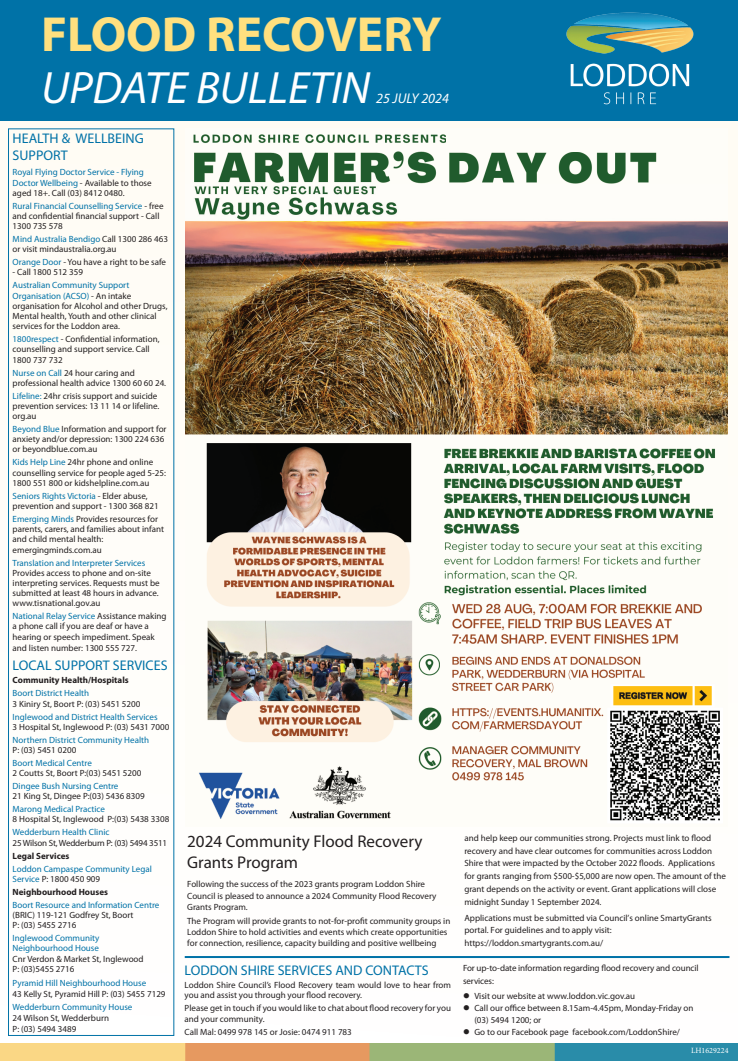
<style>
.page{position:relative;width:738px;height:1061px;background:#fff}
.page>*{position:absolute;margin:0;border:0;box-sizing:border-box;transform-origin:0 0}
.t1{font:700 49.5px "Myriad Pro";color:#ffe07f}
.t2{font:italic 45.5px "Myriad Pro";color:#fff}
.t3{font:17px/20.8px "Myriad Pro";color:#231f20}
.t4{font:italic 14.1px "Myriad Pro";color:#fff}
.t5{font:14px/17px "Myriad Pro";color:#0072a7}
.t6{font:9px/10.2px "Myriad Pro";color:#231f20}
.t7{font:9px/10.2px "Myriad Pro";color:#0072a7}
.t8{font:700 9px "Myriad Pro";color:#231f20}
.t9{font:9px "Myriad Pro";letter-spacing:-.02em;color:#231f20}
.t10{font:8px "Minion Pro";color:#fff}
.s1{color:#231f20}
.s2{color:#0072a7}
</style>
<div class="page">
<div style="left:0;top:0;width:737px;height:120px;background:#0072a7"></div>
<img style="left:566px;top:12px;width:128px;height:93px">
<img style="left:0;top:1043px;width:737px;height:17px">
<div style="left:8px;top:129px;width:166px;height:906px;border:1px solid #0072a7"></div>
<hr style="left:185px;top:955px;width:544px;height:2px;background:#0072a7">
<img style="left:186px;top:221px;width:541px;height:600px">
<img style="left:193px;top:134px;width:253px;height:50px">
<img style="left:442px;top:148px;width:215px;height:36px">
<img style="left:194px;top:186px;width:245px;height:35px">
<img style="left:446px;top:148px;width:211px;height:4px">
<h1 class="t1" style="left:41px;top:2px;width:402px">FLOOD RECOVERY</h1>
<h2 class="t2" style="left:41px;top:60px;width:330px">UPDATE BULLETIN</h2>
<h3 class="t4" style="left:376px;top:90px;width:74px">25 JULY 2024</h3>
<h3 class="t5" style="left:13px;top:129px;width:132px">HEALTH &amp; WELLBEING<br>SUPPORT</h3>
<p class="t7" style="left:13px;top:167px;width:140px">Royal Flying Doctor Service - Flying<br>Doctor Wellbeing <span class="s1">- Available to those aged 18+. Call (03) 8412 0480.</span></p>
<p class="t6" style="left:13px;top:200px;width:152px"><span class="s2">Rural Financial Counselling Service</span> - free and confidential financial support - Call<br>1300 735 578</p>
<p class="t6" style="left:13px;top:234px;width:157px"><span class="s2">Mind Australia Bendigo</span> Call 1300 286 463 or visit mindaustralia.org.au</p>
<p class="t6" style="left:13px;top:257px;width:155px"><span class="s2">Orange Door</span> - You have a right to be safe</p>
<p class="t6" style="left:13px;top:267px;width:72px">- Call 1800 512 359</p>
<p class="t6" style="left:13px;top:280px;width:156px"><span class="s2">Australian Community Support Organisation (ACSO)</span> - An intake organisation for Alcohol and other Drugs, Mental health, Youth and other clinical services for the Loddon area.</p>
<p class="t6" style="left:13px;top:334px;width:148px"><span class="s2">1800respect</span> - Confidential information, counselling and support service. Call<br>1800 737 732</p>
<p class="t6" style="left:13px;top:367px;width:155px"><span class="s2">Nurse on Call</span> 24 hour caring and professional health advice 1300 60 60 24.</p>
<p class="t6" style="left:13px;top:390px;width:148px"><span class="s2">Lifeline:</span> 24hr crisis support and suicide prevention services: 13 11 14 or lifeline. org.au</p>
<p class="t6" style="left:13px;top:423px;width:155px"><span class="s2">Beyond Blue</span> Information and support for anxiety and/or depression: 1300 224 636 or beyondblue.com.au</p>
<p class="t6" style="left:13px;top:457px;width:155px"><span class="s2">Kids Help Line</span> 24hr phone and online counselling service for people aged 5-25:<br>1800 551 800 or kidshelpline.com.au</p>
<p class="t6" style="left:13px;top:490px;width:147px"><span class="s2">Seniors Rights Victoria</span> - Elder abuse, prevention and support - 1300 368 821</p>
<p class="t6" style="left:13px;top:513px;width:153px"><span class="s2">Emerging Minds</span> Provides resources for parents, carers, and families about infant and child mental health: emergingminds.com.au</p>
<p class="t7" style="left:13px;top:557px;width:134px">Translation and Interpreter Services</p>
<p class="t6" style="left:13px;top:567px;width:148px">Provides access to phone and on-site interpreting services. Requests must be submitted at least 48 hours in advance. www.tisnational.gov.au</p>
<p class="t6" style="left:13px;top:610px;width:155px"><span class="s2">National Relay Service</span> Assistance making a phone call if you are deaf or have a hearing or speech impediment. Speak and listen number: 1300 555 727.</p>
<h3 class="t5" style="left:13px;top:656px;width:156px">LOCAL SUPPORT SERVICES</h3>
<p class="t8" style="left:13px;top:674px;width:117px">Community Health/Hospitals</p>
<p class="t7" style="left:13px;top:688px;width:78px">Boort District Health</p>
<p class="t6" style="left:13px;top:698px;width:129px">3 Kiniry St, Boort P: (03) 5451 5200</p>
<p class="t7" style="left:13px;top:711px;width:146px">Inglewood and District Health Services</p>
<p class="t6" style="left:13px;top:721px;width:158px">3 Hospital St, Inglewood P: (03) 5431 7000</p>
<p class="t7" style="left:13px;top:734px;width:138px">Northern District Community Health</p>
<p class="t6" style="left:13px;top:744px;width:65px">P: (03) 5451 0200</p>
<p class="t7" style="left:13px;top:757px;width:81px">Boort Medical Centre</p>
<p class="t6" style="left:13px;top:767px;width:130px">2 Coutts St, Boort P:(03) 5451 5200</p>
<p class="t7" style="left:13px;top:780px;width:107px">Dingee Bush Nursing Centre</p>
<p class="t6" style="left:13px;top:790px;width:133px">21 King St, Dingee P:(03) 5436 8309</p>
<p class="t7" style="left:13px;top:803px;width:94px">Marong Medical Practice</p>
<p class="t6" style="left:13px;top:814px;width:158px">8 Hospital St, Inglewood P:(03) 5438 3308</p>
<p class="t7" style="left:13px;top:827px;width:98px">Wedderburn Health Clinic</p>
<p class="t9" style="left:13px;top:836px;width:156px">25 Wilson St, Wedderburn P: (03) 5494 3511</p>
<p class="t8" style="left:13px;top:849px;width:58px">Legal Services</p>
<p class="t7" style="left:13px;top:863px;width:141px">Loddon Campaspe Community Legal<br>Service <span class="s1">P: 1800 450 909</span></p>
<p class="t8" style="left:13px;top:885px;width:97px">Neighbourhood Houses</p>
<p class="t7" style="left:13px;top:899px;width:148px">Boort Resource and Information Centre</p>
<p class="t6" style="left:13px;top:909px;width:122px">(BRIC) 119-121 Godfrey St, Boort<br>P: (03) 5455 2716</p>
<p class="t7" style="left:13px;top:932px;width:88px">Inglewood Community<br>Neighbourhood House</p>
<p class="t6" style="left:13px;top:953px;width:132px">Cnr Verdon &amp; Market St, Inglewood<br>P: (03)5455 2716</p>
<p class="t7" style="left:13px;top:977px;width:135px">Pyramid Hill Neighbourhood House</p>
<p class="t6" style="left:13px;top:987px;width:154px">43 Kelly St, Pyramid Hill P: (03) 5455 7129</p>
<p class="t7" style="left:13px;top:1001px;width:121px">Wedderburn Community House</p>
<p class="t6" style="left:13px;top:1012px;width:98px;line-height:11px">24 Wilson St, Wedderburn<br>P: (03) 5494 3489</p>
<h3 class="t3" style="left:187px;top:830px;width:236px">2024 Community Flood Recovery<br>Grants Program</h3>
<p class="t6" style="left:187px;top:878px;width:250px;line-height:11.2px">Following the success of the 2023 grants program Loddon Shire<br>Council is pleased to announce a 2024 Community Flood Recovery<br>Grants Program.</p>
<p class="t6" style="left:187px;top:914px;width:264px;line-height:11.2px">The Program will provide grants to not-for-profit community groups in<br>Loddon Shire to hold activities and events which create opportunities for connection, resilience, capacity building and positive wellbeing</p>
<h3 class="t5" style="left:184px;top:961px;width:245px">LODDON SHIRE SERVICES AND CONTACTS</h3>
<p class="t6" style="left:184px;top:979px;width:268px">Loddon Shire Council’s Flood Recovery team would love to hear from you and assist you through your flood recovery.</p>
<p class="t6" style="left:184px;top:1002px;width:268px">Please get in touch if you would like to chat about flood recovery for you and your community.</p>
<p class="t6" style="left:184px;top:1026px;width:169px">Call Mal: 0499 978 145 or Josie: 0474 911 783</p>
<p class="t6" style="left:464px;top:831px;width:263px;line-height:12.8px">and help keep our communities strong. Projects must link to flood recovery and have clear outcomes for communities across Loddon Shire that were impacted by the October 2022 floods. Applications for grants ranging from $500-$5,000 are now open. The amount of the grant depends on the activity or event. Grant applications will close midnight Sunday 1 September 2024.</p>
<p class="t6" style="left:464px;top:910px;width:249px;line-height:12.8px">Applications must be submitted via Council’s online SmartyGrants portal. For guidelines and to apply visit: https://loddon.smartygrants.com.au/</p>
<p class="t6" style="left:462px;top:961px;width:237px;line-height:12.3px">For up-to-date information regarding flood recovery and council services:</p>
<p class="t6" style="left:474px;top:989px;width:220px;line-height:12.3px">Visit our website at www.loddon.vic.gov.au<br>Call our office between 8.15am-4.45pm, Monday-Friday on (03) 5494 1200; or<br>Go to our Facebook page facebook.com/LoddonShire/</p>
<p class="t10" style="left:690px;top:1044px;width:39px">LH1629224</p>
</div>
